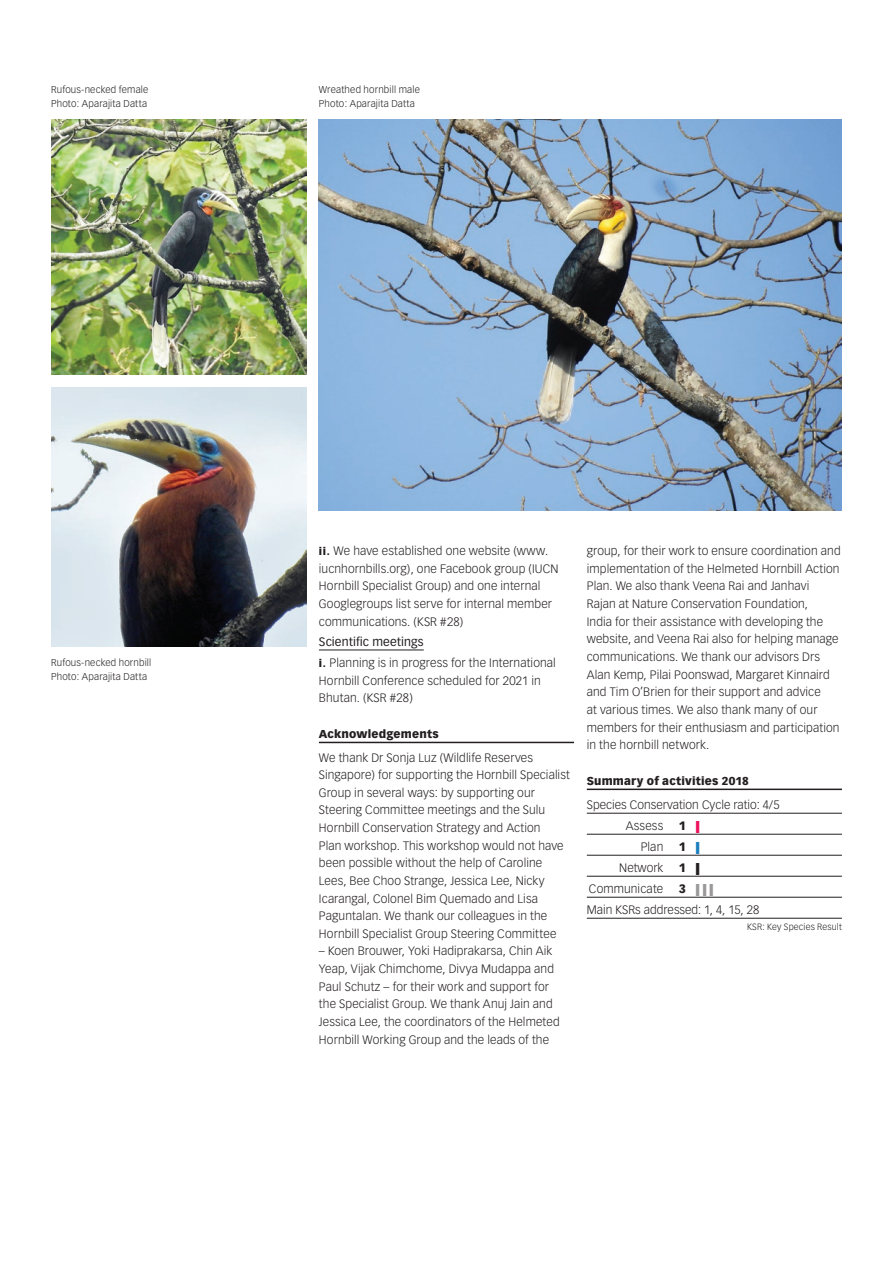
<style>
.page{position:relative;width:893px;height:1263px;background:#fff}
.page>*{position:absolute;margin:0;border:0;box-sizing:border-box;transform-origin:0 0}
.t1{font:300 12px/17.7px "Vectora LH";letter-spacing:.01em;color:#231f20}
.t2{font:900 12px "Vectora LH";color:#231f20}
.t3{font:900 11.25px "Vectora LH";letter-spacing:.015em;color:#231f20}
.t4{font:300 9.75px/13.5px "Vectora LH";letter-spacing:.015em;color:#231f20}
.t5{font:300 9px "Vectora LH";letter-spacing:.015em;color:#231f20}
.s1{font-weight:900;font-size:10.5px}
.s2{font-weight:400}
.s3{color:#ed105b}
.s4{color:#197ebe}
.s5{font-weight:900}
.s6{font-weight:900;color:#9a9899}
</style>
<div class="page">
<hr style="left:319px;top:650px;width:105px;height:1px;background:#231f20">
<hr style="left:319px;top:742px;width:255px;height:1px;background:#231f20">
<hr style="left:587px;top:788px;width:255px;height:2px;background:#231f20">
<hr style="left:587px;top:813px;width:255px;height:1px;background:#231f20">
<hr style="left:587px;top:834px;width:255px;height:1px;background:#231f20">
<hr style="left:587px;top:855px;width:255px;height:1px;background:#231f20">
<hr style="left:587px;top:876px;width:255px;height:1px;background:#231f20">
<hr style="left:587px;top:897px;width:255px;height:1px;background:#231f20">
<hr style="left:587px;top:918px;width:255px;height:1px;background:#231f20">
<img style="left:51px;top:119px;width:255px;height:256px">
<img style="left:319px;top:119px;width:523px;height:391px">
<img style="left:51px;top:387px;width:255px;height:259px">
<p class="t4" style="left:51px;top:83px;width:99px">Rufous-necked female<br>Photo: Aparajita Datta</p>
<p class="t4" style="left:319px;top:83px;width:103px">Wreathed hornbill male<br>Photo: Aparajita Datta</p>
<p class="t4" style="left:51px;top:656px;width:102px">Rufous-necked hornbill<br>Photo: Aparajita Datta</p>
<p class="t1" style="left:319px;top:542px;width:241px"><span class="s1">ii.</span> We have established one website (www. iucnhornbills.org), one Facebook group (IUCN Hornbill Specialist Group) and one internal Googlegroups list serve for internal member communications. (KSR #28)</p>
<p class="t1" style="left:319px;top:632px;width:238px;line-height:20.5px"><span class="s2">Scientific meetings<br></span><span class="s1">i.</span> Planning is in progress for the International</p>
<p class="t1" style="left:319px;top:672px;width:223px">Hornbill Conference scheduled for 2021 in<br>Bhutan. (KSR #28)</p>
<p class="t3" style="left:319px;top:727px;width:121px">Acknowledgements</p>
<p class="t1" style="left:319px;top:748px;width:253px">We thank Dr Sonja Luz (Wildlife Reserves Singapore) for supporting the Hornbill Specialist Group in several ways: by supporting our Steering Committee meetings and the Sulu Hornbill Conservation Strategy and Action<br>Plan workshop. This workshop would not have been possible without the help of Caroline Lees, Bee Choo Strange, Jessica Lee, Nicky Icarangal, Colonel Bim Quemado and Lisa Paguntalan. We thank our colleagues in the Hornbill Specialist Group Steering Committee</p>
<p class="t1" style="left:319px;top:942px;width:242px">– Koen Brouwer, Yoki Hadiprakarsa, Chin Aik Yeap, Vijak Chimchome, Divya Mudappa and Paul Schutz – for their work and support for the Specialist Group. We thank Anuj Jain and Jessica Lee, the coordinators of the Helmeted Hornbill Working Group and the leads of the</p>
<p class="t1" style="left:587px;top:542px;width:255px">group, for their work to ensure coordination and implementation of the Helmeted Hornbill Action Plan. We also thank Veena Rai and Janhavi Rajan at Nature Conservation Foundation,<br>India for their assistance with developing the website, and Veena Rai also for helping manage communications. We thank our advisors Drs Alan Kemp, Pilai Poonswad, Margaret Kinnaird and Tim O’Brien for their support and advice<br>at various times. We also thank many of our members for their enthusiasm and participation in the hornbill network.</p>
<p class="t3" style="left:587px;top:774px;width:163px">Summary of activities 2018</p>
<p class="t1" style="left:626px;top:794px;width:155px;line-height:21px;text-indent:-39px">Species Conservation Cycle ratio: 4/5<br>Assess</p>
<p class="t2" style="left:679px;top:818px;width:23px">1 <span class="s3">|</span></p>
<p class="t1" style="left:641px;top:838px;width:24px">Plan</p>
<p class="t2" style="left:679px;top:839px;width:23px">1 <span class="s4">|</span></p>
<p class="t1" style="left:619px;top:859px;width:46px">Network</p>
<p class="t2" style="left:679px;top:860px;width:23px">1 |</p>
<p class="t1" style="left:589px;top:880px;width:76px">Communicate</p>
<p class="t1" style="left:587px;top:878px;width:174px;line-height:21px;text-indent:92px"><span class="s5">3</span> <span class="s6">|||<br></span>Main KSRs addressed: 1, 4, 15, 28</p>
<p class="t5" style="left:747px;top:922px;width:96px">KSR: Key Species Result</p>
</div>
